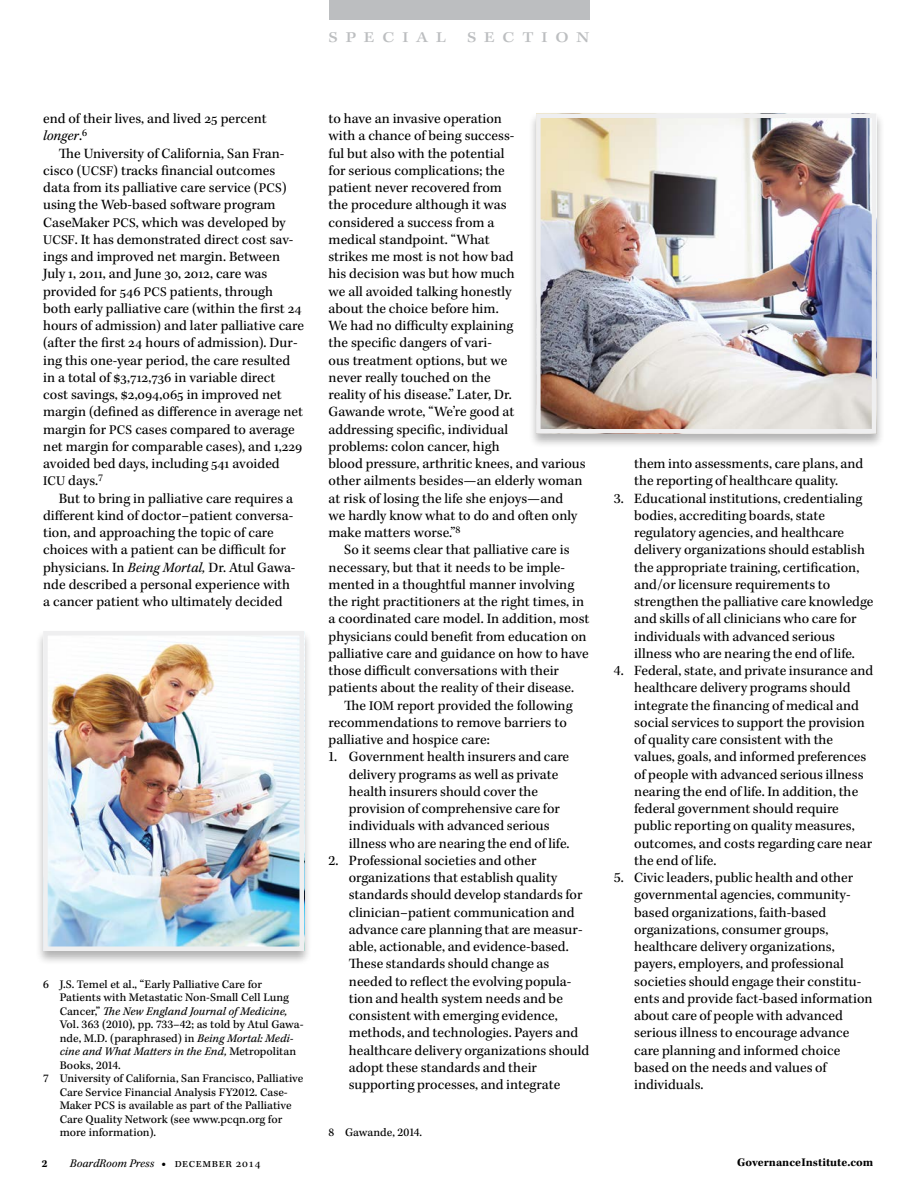
<style>
.page{position:relative;width:918px;height:1188px;background:#fff}
.page>*{position:absolute;margin:0;border:0;box-sizing:border-box;transform-origin:0 0}
.t1{font:15px "Kepler Std Medium Ext Capt";letter-spacing:.515em;color:#bcbec0}
.body{font:14.55px/17.2px "Kepler Std";color:#000}
.Footnote{font:12px/13.5px "Kepler Std Capt";color:#000}
.t2{font:italic 12px "Kepler Std";color:#000}
.body-2{font:700 12px "Kepler Std";color:#000}
.body-3{font:700 10.95px "Kepler Std";color:#000}
.s1{font-style:italic}
.s2{font-size:13.65px}
.s3{font-family:"Kepler Std It Capt"}
.s4{font-weight:900;font-style:normal}
.s5{font-style:normal}
</style>
<div class="page">
<div style="left:329px;top:0;width:260px;height:19px;background:#bcbec0"></div>
<div style="left:35px;top:629px;width:278px;height:336px;background:#000;opacity:.3"></div>
<img style="left:48px;top:636px;width:251px;height:310px">
<div style="left:43px;top:631px;width:261px;height:320px;border:4px solid #efeff0"></div>
<div style="left:528px;top:111px;width:357px;height:337px;background:#000;opacity:.3"></div>
<img style="left:541px;top:119px;width:330px;height:310px">
<div style="left:536px;top:114px;width:340px;height:320px;border:4px solid #efeff0"></div>
<p class="t1" style="left:329px;top:28px;width:119px">SPECIAL</p>
<p class="t1" style="left:467px;top:28px;width:124px">SECTION</p>
<p class="body" style="left:43px;top:110px;width:225px">end of their lives, and lived 25 percent <span class="s1">longer</span>.<sup>6</sup></p>
<p class="body" style="left:43px;top:145px;width:262px;text-indent:16px">The University of California, San Fran&shy;cisco (<span class="s2">UCSF</span>) tracks financial outcomes data from its palliative care service (<span class="s2">PCS</span>) using the Web-based software program CaseMaker <span class="s2">PCS</span>, which was developed by <span class="s2">UCSF</span>. It has demonstrated direct cost sav&shy;ings and improved net margin. Between July 1, 2011, and June 30, 2012, care was provided for 546 <span class="s2">PCS</span> patients, through both early palliative care (within the first 24 hours of admission) and later palliative care (after the first 24 hours of admission). Dur&shy;ing this one-year period, the care resulted in a total of $3,712,736 in variable direct<br>cost savings, $2,094,065 in improved net margin (defined as difference in average net margin for <span class="s2">PCS</span> cases compared to average net margin for comparable cases), and 1,229 avoided bed days, including 541 avoided <span class="s2">ICU</span> days.<sup>7</sup></p>
<p class="body" style="left:43px;top:490px;width:254px;text-indent:16px">But to bring in palliative care requires a different kind of doctor–patient conversa&shy;tion, and approaching the topic of care choices with a patient can be difficult for physicians. In <span class="s1">Being Mortal,</span> Dr. Atul Gawa&shy;nde described a personal experience with a cancer patient who ultimately decided</p>
<p class="Footnote" style="left:60px;top:978px;width:245px;text-indent:-17px">6 J.S. Temel et al., “Early Palliative Care for Patients with Metastatic Non-Small Cell Lung Cancer,” <span class="s3">The New England Journal of Medicine, </span>Vol. 363 (2010), pp. 733–42; as told by Atul Gawa&shy;nde, M.D. (paraphrased) in <span class="s3">Being Mortal: Medi&shy;cine and What Matters in the End,</span> Metropolitan Books, 2014.</p>
<p class="Footnote" style="left:60px;top:1072px;width:245px;text-indent:-17px">7 University of California, San Francisco, Palliative Care Service Financial Analysis FY2012. Case-Maker PCS is available as part of the Palliative Care Quality Network (see www.pcqn.org for more information).</p>
<p class="body" style="left:329px;top:110px;width:259px">to have an invasive operation<br>with a chance of being success-<br>ful but also with the potential<br>for serious complications; the<br>patient never recovered from<br>the procedure although it was<br>considered a success from a<br>medical standpoint. “What<br>strikes me most is not how bad<br>his decision was but how much<br>we all avoided talking honestly<br>about the choice before him.<br>We had no difficulty explaining<br>the specific dangers of vari-<br>ous treatment options, but we<br>never really touched on the<br>reality of his disease.” Later, Dr.<br>Gawande wrote, “We’re good at<br>addressing specific, individual<br>problems: colon cancer, high<br>blood pressure, arthritic knees, and various other ailments besides—an elderly woman at risk of losing the life she enjoys—and<br>we hardly know what to do and often only make matters worse.”<sup>8</sup></p>
<p class="body" style="left:329px;top:542px;width:262px;text-indent:16px">So it seems clear that palliative care is necessary, but that it needs to be imple&shy;mented in a thoughtful manner involving the right practitioners at the right times, in a coordinated care model. In addition, most physicians could benefit from education on palliative care and guidance on how to have those difficult conversations with their patients about the reality of their disease.</p>
<p class="body" style="left:329px;top:697px;width:245px;text-indent:16px">The <span class="s2">IOM</span> report provided the following recommendations to remove barriers to palliative and hospice care:</p>
<p class="body" style="left:349px;top:749px;width:222px;text-indent:-20px">1. Government health insurers and care delivery programs as well as private health insurers should cover the provision of comprehensive care for individuals with advanced serious illness who are nearing the end of life.</p>
<p class="body" style="left:349px;top:852px;width:242px;text-indent:-20px">2. Professional societies and other organizations that establish quality standards should develop standards for clinician–patient communication and advance care planning that are measur&shy;able, actionable, and evidence-based.<br>These standards should change as needed to reflect the evolving popula&shy;tion and health system needs and be consistent with emerging evidence, methods, and technologies. Payers and healthcare delivery organizations should adopt these standards and their supporting processes, and integrate</p>
<p class="Footnote" style="left:329px;top:1126px;width:95px">8 Gawande, 2014.</p>
<p class="body" style="left:634px;top:455px;width:231px">them into assessments, care plans, and the reporting of healthcare quality.</p>
<p class="body" style="left:634px;top:490px;width:241px;text-indent:-20px">3. Educational institutions, credentialing bodies, accrediting boards, state regulatory agencies, and healthcare delivery organizations should establish the appropriate training, certification, and/or licensure requirements to strengthen the palliative care knowledge and skills of all clinicians who care for individuals with advanced serious illness who are nearing the end of life.</p>
<p class="body" style="left:634px;top:662px;width:241px;text-indent:-20px">4. Federal, state, and private insurance and healthcare delivery programs should integrate the financing of medical and social services to support the provision of quality care consistent with the values, goals, and informed preferences of people with advanced serious illness nearing the end of life. In addition, the federal government should require public reporting on quality measures, outcomes, and costs regarding care near the end of life.</p>
<p class="body" style="left:634px;top:869px;width:240px;text-indent:-20px">5. Civic leaders, public health and other governmental agencies, community&shy;based organizations, faith-based organizations, consumer groups, healthcare delivery organizations, payers, employers, and professional societies should engage their constitu&shy;ents and provide fact-based information about care of people with advanced serious illness to encourage advance care planning and informed choice based on the needs and values of individuals.</p>
<p class="body-3" style="left:42px;top:1158px;width:7px">2</p>
<p class="t2" style="left:70px;top:1157px;width:192px">BoardRoom Press <span class="s4">•</span> <span class="s5">december 2014</span></p>
<p class="body-2" style="left:737px;top:1156px;width:138px">GovernanceInstitute.com</p>
</div>
